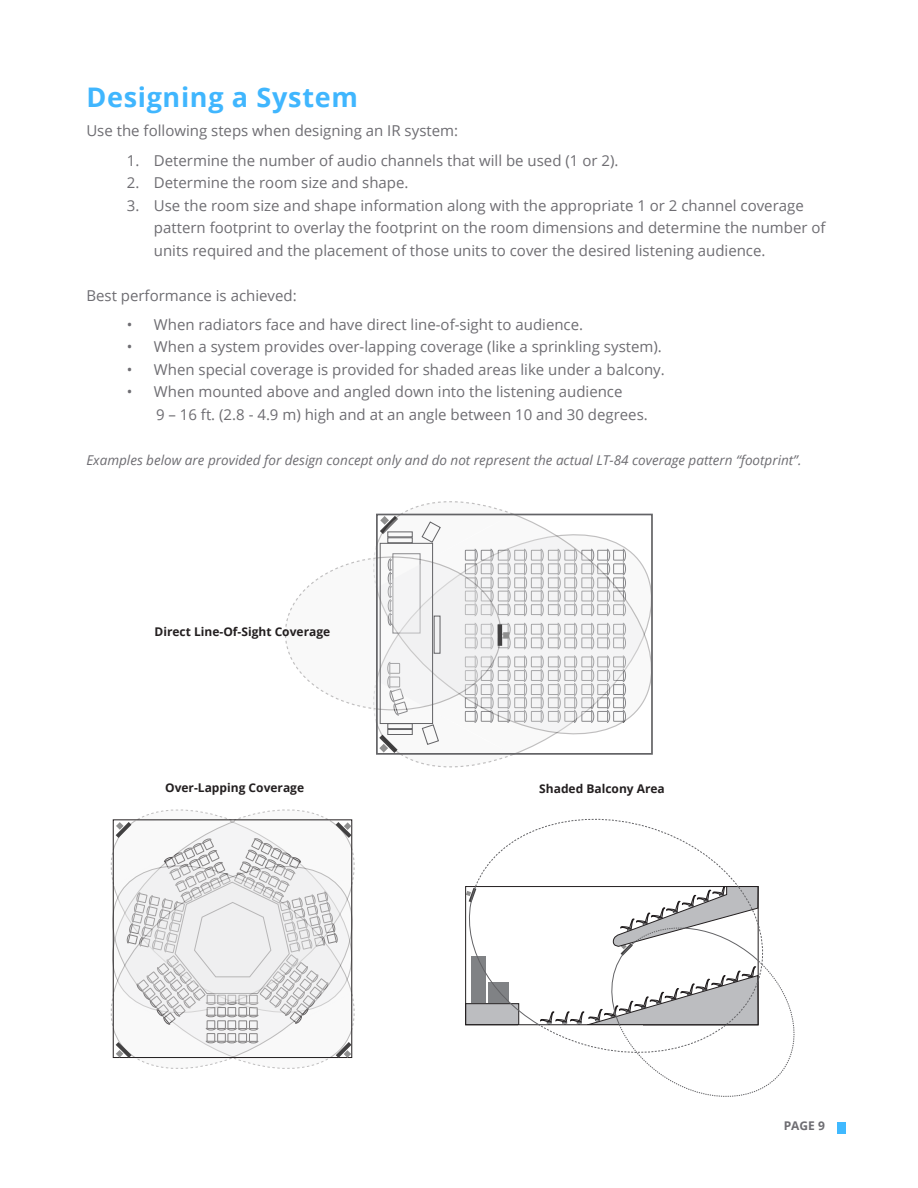
<style>
.page{position:relative;width:918px;height:1188px;background:#fff}
.page>*{position:absolute;margin:0;border:0;box-sizing:border-box;transform-origin:0 0}
.t1{font:700 27px "Open Sans";letter-spacing:.025em;color:#40b6fe}
.t2{font:15px/22.5px "Open Sans";color:#6e6d72}
.t3{font:italic 13.5px "Open Sans";color:#6e6d72}
.t4{font:700 12px "Open Sans";color:#231f20}
.t5{font:700 12px "Open Sans";color:#6e6d72}
</style>
<div class="page">
<div style="left:837px;top:1122px;width:9px;height:12px;background:#40b9ff"></div>
<svg style="left:111px;top:809px;width:244px;height:260px"></svg>
<svg style="left:513px;top:517px;width:137px;height:217px;fill:#f4f4f5"></svg>
<svg style="left:285px;top:501px;width:228px;height:266px"></svg>
<div style="left:388px;top:538px;width:24px;height:5px;border:1px solid #636366"></div>
<div style="left:388px;top:532px;width:24px;height:5px;border:1px solid #636366"></div>
<div style="left:388px;top:729px;width:24px;height:6px;border:1px solid #636366"></div>
<div style="left:388px;top:723px;width:24px;height:6px;border:1px solid #636366"></div>
<div style="left:434px;top:616px;width:6px;height:37px;border:1px solid #636366"></div>
<div style="left:376px;top:514px;width:277px;height:241px;border:2px solid #636366"></div>
<svg style="left:465px;top:818px;width:330px;height:279px"></svg>
<p class="t1" style="left:86px;top:78px;width:273px">Designing a System</p>
<p class="t2" style="left:86px;top:119px;width:373px">Use the following steps when designing an IR system:</p>
<p class="t2" style="left:127px;top:148px;width:493px">1. Determine the number of audio channels that will be used (1 or 2).</p>
<p class="t2" style="left:127px;top:171px;width:283px">2. Determine the room size and shape.</p>
<p class="t2" style="left:154px;top:193px;width:673px;text-indent:-27px">3. Use the room size and shape information along with the appropriate 1 or 2 channel coverage pattern footprint to overlay the footprint on the room dimensions and determine the number of units required and the placement of those units to cover the desired listening audience.</p>
<p class="t2" style="left:86px;top:283px;width:212px">Best performance is achieved:</p>
<p class="t2" style="left:127px;top:313px;width:458px">• When radiators face and have direct line-of-sight to audience.</p>
<p class="t2" style="left:127px;top:335px;width:537px">• When a system provides over-lapping coverage (like a sprinkling system).</p>
<p class="t2" style="left:127px;top:358px;width:539px">• When special coverage is provided for shaded areas like under a balcony.</p>
<p class="t2" style="left:127px;top:380px;width:497px">• When mounted above and angled down into the listening audience</p>
<p class="t2" style="left:156px;top:403px;width:493px">9 – 16 ft. (2.8 - 4.9 m) high and at an angle between 10 and 30 degrees.</p>
<p class="t3" style="left:86px;top:451px;width:717px">Examples below are provided for design concept only and do not represent the actual LT-84 coverage pattern “footprint”.</p>
<p class="t4" style="left:154px;top:623px;width:177px">Direct Line-Of-Sight Coverage</p>
<p class="t4" style="left:165px;top:779px;width:141px">Over-Lapping Coverage</p>
<p class="t4" style="left:539px;top:780px;width:127px">Shaded Balcony Area</p>
<p class="t5" style="left:784px;top:1117px;width:43px">PAGE 9</p>
</div>
